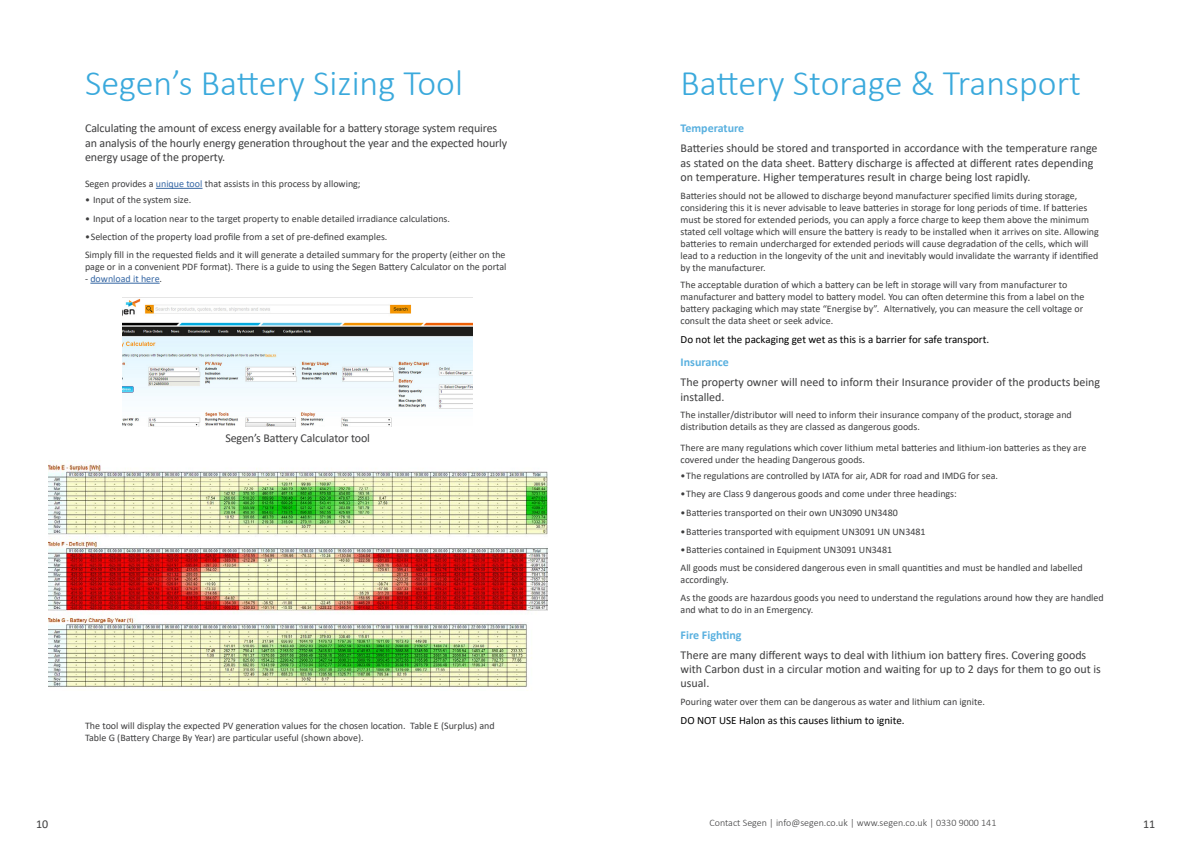
<style>
.page{position:relative;width:1191px;height:842px;background:#fff}
.page>*{position:absolute;margin:0;border:0;box-sizing:border-box;transform-origin:0 0}
.Subtitle{font:300 36px "Calibri";color:#3aa9dc}
.Body_copy{font:12px/14.4px "Calibri";color:#3e3e3f}
.Intro_copy{font:12px/14.4px "Calibri";letter-spacing:-.01em;color:#3e3e3f}
.Subtitle_2{font:700 12px "Calibri";color:#59b0df}
.Sub-heading{font:11px "Calibri";color:#000}
.Body_copy-2{font:10px/12px "Calibri";color:#3e3e3f}
.Before_bullet{font:10px/12px "Calibri";color:#3e3e3f}
.t1{font:300 10px "Calibri";color:#3e3e3f}
.Body_copy-3{font:10px "Calibri";color:#3667a4}
.s1{color:#3667a4}
.s2{color:#3e3e3f}
</style>
<div class="page">
<hr style="left:156px;top:188px;width:46px;height:1px;background:#3667a4">
<hr style="left:90px;top:283px;width:70px;height:1px;background:#3667a4">
<img style="left:123px;top:298px;width:349px;height:129px">
<img style="left:49px;top:464px;width:499px;height:223px">
<p class="Subtitle" style="left:85px;top:61px;width:379px">Segen’s Battery Sizing Tool</p>
<p class="Intro_copy" style="left:85px;top:121px;width:424px">Calculating the amount of excess energy available for a battery storage system requires an analysis of the hourly energy generation throughout the year and the expected hourly energy usage of the property.</p>
<p class="Before_bullet" style="left:85px;top:178px;width:277px">Segen provides a <span class="s1">unique tool</span> that assists in this process by allowing;</p>
<p class="Body_copy-2" style="left:85px;top:193px;width:108px">• Input of the system size.</p>
<p class="Body_copy-2" style="left:85px;top:212px;width:366px">• Input of a location near to the target property to enable detailed irradiance calculations.</p>
<p class="Body_copy-2" style="left:85px;top:231px;width:304px">•Selection of the property load profile from a set of pre-defined examples.</p>
<p class="Body_copy-2" style="left:85px;top:248px;width:423px">Simply fill in the requested fields and it will generate a detailed summary for the property (either on the page or in a convenient PDF format). There is a guide to using the Segen Battery Calculator on the portal</p>
<p class="Body_copy-3" style="left:85px;top:272px;width:79px"><span class="s2">-</span> download it here<span class="s2">.</span></p>
<p class="Intro_copy" style="left:225px;top:431px;width:146px">Segen’s Battery Calculator tool</p>
<p class="Body_copy-2" style="left:85px;top:719px;width:411px">The tool will display the expected PV generation values for the chosen location. Table E (Surplus) and<br>Table G (Battery Charge By Year) are particular useful (shown above).</p>
<p class="Subtitle" style="left:680px;top:61px;width:402px">Battery Storage &amp; Transport</p>
<p class="Subtitle_2" style="left:680px;top:120px;width:65px">Temperature</p>
<p class="Body_copy" style="left:680px;top:141px;width:418px">Batteries should be stored and transported in accordance with the temperature range as stated on the data sheet. Battery discharge is affected at different rates depending on temperature. Higher temperatures result in charge being lost rapidly.</p>
<p class="Body_copy-2" style="left:680px;top:189px;width:420px">Batteries should not be allowed to discharge beyond manufacturer specified limits during storage, considering this it is never advisable to leave batteries in storage for long periods of time. If batteries must be stored for extended periods, you can apply a force charge to keep them above the minimum stated cell voltage which will ensure the battery is ready to be installed when it arrives on site. Allowing batteries to remain undercharged for extended periods will cause degradation of the cells, which will lead to a reduction in the longevity of the unit and inevitably would invalidate the warranty if identified by the manufacturer.</p>
<p class="Body_copy-2" style="left:680px;top:279px;width:405px">The acceptable duration of which a battery can be left in storage will vary from manufacturer to manufacturer and battery model to battery model. You can often determine this from a label on the battery packaging which may state “Energise by”. Alternatively, you can measure the cell voltage or consult the data sheet or seek advice.</p>
<p class="Sub-heading" style="left:680px;top:332px;width:310px">Do not let the packaging get wet as this is a barrier for safe transport.</p>
<p class="Subtitle_2" style="left:680px;top:354px;width:50px">Insurance</p>
<p class="Body_copy" style="left:680px;top:375px;width:421px">The property owner will need to inform their Insurance provider of the products being installed.</p>
<p class="Body_copy-2" style="left:680px;top:409px;width:393px">The installer/distributor will need to inform their insurance company of the product, storage and distribution details as they are classed as dangerous goods.</p>
<p class="Before_bullet" style="left:680px;top:441px;width:407px">There are many regulations which cover lithium metal batteries and lithium-ion batteries as they are covered under the heading Dangerous goods.</p>
<p class="Body_copy-2" style="left:680px;top:469px;width:319px">•The regulations are controlled by IATA for air, ADR for road and IMDG for sea.</p>
<p class="Body_copy-2" style="left:680px;top:488px;width:278px">•They are Class 9 dangerous goods and come under three headings:</p>
<p class="Body_copy-2" style="left:680px;top:506px;width:219px">•Batteries transported on their own UN3090 UN3480</p>
<p class="Body_copy-2" style="left:680px;top:525px;width:247px">•Batteries transported with equipment UN3091 UN UN3481</p>
<p class="Body_copy-2" style="left:680px;top:544px;width:213px">•Batteries contained in Equipment UN3091 UN3481</p>
<p class="Body_copy-2" style="left:680px;top:561px;width:403px">All goods must be considered dangerous even in small quantities and must be handled and labelled accordingly.</p>
<p class="Body_copy-2" style="left:680px;top:591px;width:425px">As the goods are hazardous goods you need to understand the regulations around how they are handled and what to do in an Emergency.</p>
<p class="Subtitle_2" style="left:680px;top:626px;width:62px">Fire Fighting</p>
<p class="Body_copy" style="left:680px;top:647px;width:422px">There are many different ways to deal with lithium ion battery fires. Covering goods with Carbon dust in a circular motion and waiting for up to 2 days for them to go out is usual.</p>
<p class="Body_copy-2" style="left:680px;top:695px;width:306px">Pouring water over them can be dangerous as water and lithium can ignite.</p>
<p class="Sub-heading" style="left:680px;top:713px;width:225px">DO NOT USE Halon as this causes lithium to ignite.</p>
<p class="Body_copy" style="left:36px;top:817px;width:14px">10</p>
<p class="t1" style="left:709px;top:816px;width:288px">Contact Segen | info@segen.co.uk | www.segen.co.uk | 0330 9000 141</p>
<p class="Body_copy" style="left:1143px;top:817px;width:14px">11</p>
</div>
